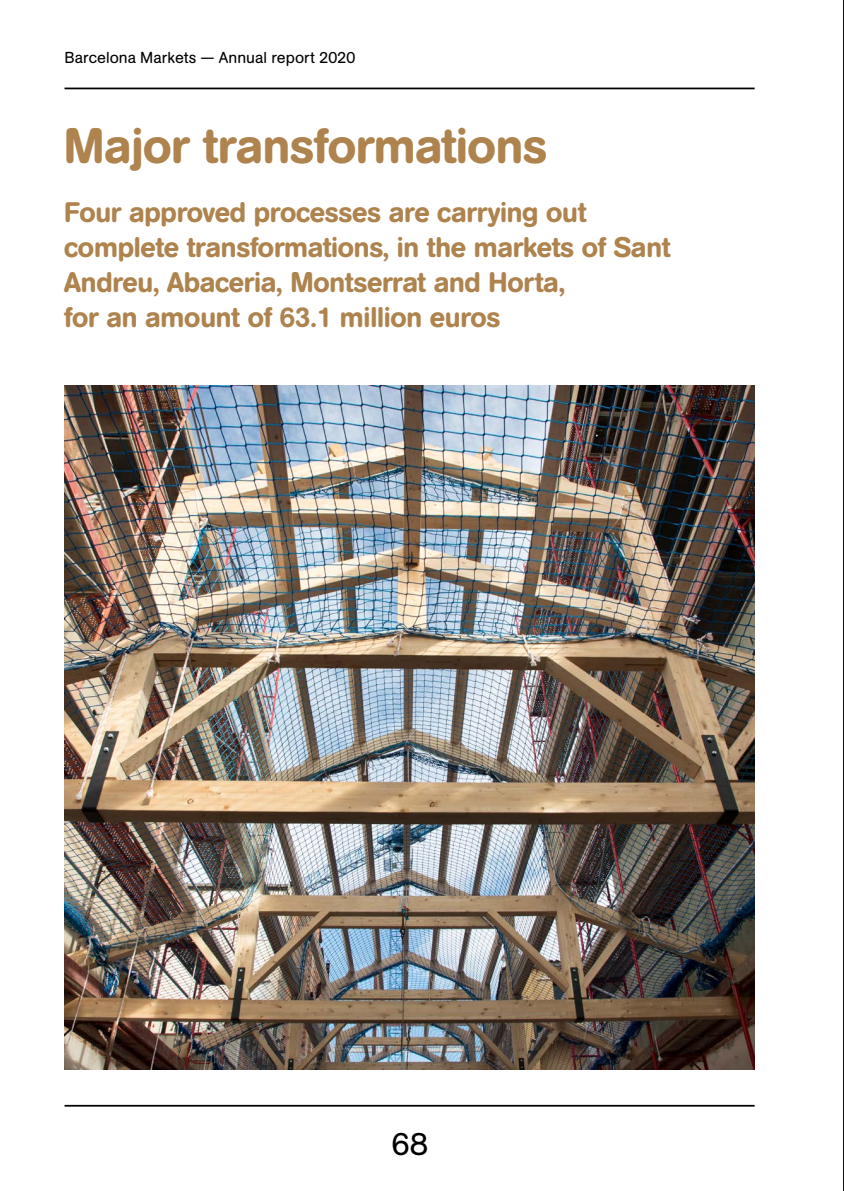
<style>
.page{position:relative;width:844px;height:1191px;background:#fff}
.page>*{position:absolute;margin:0;border:0;box-sizing:border-box;transform-origin:0 0}
.t1{font:500 49px "AG Book Rounded Std";letter-spacing:-.01em;color:#ae834e}
.t2{font:31.5px "AG Book Rounded Std";color:#000}
.t3{font:500 28px/35px "AG Book Rounded Std";letter-spacing:-.01em;color:#ae834e}
.t4{font:15.75px "AG Book Rounded Std";letter-spacing:.005em;color:#000}
</style>
<div class="page">
<hr style="left:64px;top:1104px;width:690px;height:2px;background:#000">
<hr style="left:64px;top:88px;width:690px;height:1px;background:#000">
<img style="left:64px;top:385px;width:690px;height:684px">
<hr style="left:842px;top:0;width:1px;height:1191px;background:#000">
<p class="t4" style="left:64px;top:48px;width:292px">Barcelona Markets — Annual report 2020</p>
<h1 class="t1" style="left:64px;top:118px;width:484px">Major transformations</h1>
<p class="t3" style="left:64px;top:195px;width:607px">Four approved processes are carrying out complete transformations, in the markets of Sant Andreu, Abaceria, Montserrat and Horta,<br>for an amount of 63.1 million euros</p>
<p class="t2" style="left:391px;top:1126px;width:38px">68</p>
</div>
